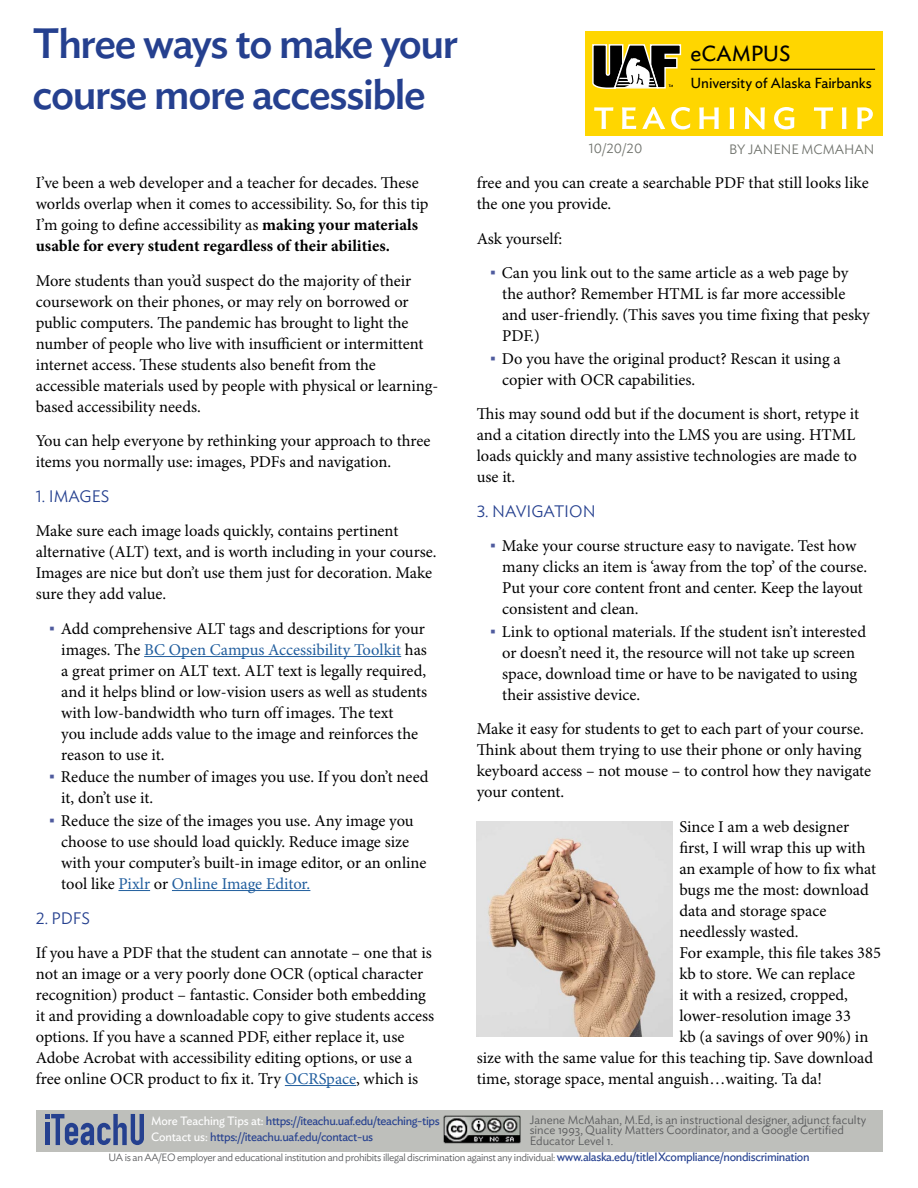
<style>
.page{position:relative;width:918px;height:1188px;background:#fff}
.page>*{position:absolute;margin:0;border:0;box-sizing:border-box;transform-origin:0 0}
.t1{font:500 42px/50.4px "Ideal Sans";letter-spacing:-.035em;color:#25408f}
.t2{font:21.75px "Ideal Sans";letter-spacing:-.01em;color:#000}
.t3{font:16.5px/21px "Minion Pro";letter-spacing:-.005em;color:#000}
.t4{font:300 16.5px "Ideal Sans";color:#25408f}
.t5{font:14.4px "Ideal Sans";letter-spacing:-.01em;color:#000}
.t6{font:300 13.5px "Ideal Sans";color:#6e716b}
.t7{font:300 12px/10.5px "Ideal Sans";color:#58595b}
.t8{font:12px/16.2px "Ideal Sans";letter-spacing:-.03em;color:#25408f}
.t9{font:300 10.5px "Ideal Sans";letter-spacing:-.03em;color:#58595b}
.s1{font-family:"Arial";color:#4f5b9e}
.s2{font-weight:700}
.s3{color:#215e9e}
.s4{color:#fff}
.s5{font-weight:400;font-size:12px;color:#25408f}
</style>
<div class="page">
<div style="left:36px;top:1110px;width:846px;height:41px;background:#bebfbb"></div>
<img style="left:444px;top:1116px;width:77px;height:28px">
<div style="left:585px;top:31px;width:297px;height:105px;background:#ffd600"></div>
<svg style="left:594px;top:107px;width:279px;height:23px"></svg>
<svg style="left:45px;top:1114px;width:99px;height:31px"></svg>
<svg style="left:592px;top:44px;width:90px;height:45px;background:#726c4b"></svg>
<hr style="left:691px;top:69px;width:184px;height:1px;background:#000">
<hr style="left:144px;top:656px;width:257px;height:1px;background:#215e9e">
<hr style="left:118px;top:890px;width:32px;height:1px;background:#215e9e">
<hr style="left:172px;top:890px;width:138px;height:1px;background:#215e9e">
<hr style="left:285px;top:1085px;width:71px;height:1px;background:#215e9e">
<img style="left:477px;top:822px;width:196px;height:215px">
<h1 class="t1" style="left:32px;top:15px;width:427px">Three ways to make your course more accessible</h1>
<h2 class="t2" style="left:691px;top:36px;width:101px">eCAMPUS</h2>
<p class="t5" style="left:691px;top:72px;width:183px">University of Alaska Fairbanks</p>
<p class="t6" style="left:589px;top:138px;width:55px">10/20/20</p>
<p class="t6" style="left:729px;top:139px;width:147px">BY JANENE MCMAHAN</p>
<p class="t3" style="left:477px;top:173px;width:394px">free and you can create a searchable PDF that still looks like the one you provide.</p>
<p class="t3" style="left:477px;top:229px;width:87px">Ask yourself:</p>
<p class="t3" style="left:502px;top:263px;width:369px;text-indent:-12px"><span class="s1">▪</span> Can you link out to the same article as a web page by the author? Remember HTML is far more accessible and user-friendly. (This saves you time fixing that pesky PDF.)</p>
<p class="t3" style="left:502px;top:349px;width:340px;text-indent:-12px"><span class="s1">▪</span> Do you have the original product? Rescan it using a copier with OCR capabilities.</p>
<p class="t3" style="left:477px;top:404px;width:384px">Tis may sound odd but if the document is short, retype it and a citation directly into the LMS you are using. HTML loads quickly and many assistive technologies are made to use it.</p>
<p class="t4" style="left:477px;top:499px;width:121px">3. NAVIGATION</p>
<p class="t3" style="left:502px;top:536px;width:366px;text-indent:-12px"><span class="s1">▪</span> Make your course structure easy to navigate. Test how many clicks an item is ‘away from the top’ of the course.<br>Put your core content front and center. Keep the layout consistent and clean.</p>
<p class="t3" style="left:502px;top:622px;width:365px;text-indent:-12px"><span class="s1">▪</span> Link to optional materials. If the student isn’t interested or doesn’t need it, the resource will not take up screen space, download time or have to be navigated to using their assistive device.</p>
<p class="t3" style="left:477px;top:719px;width:396px">Make it easy for students to get to each part of your course.<br>Tink about them trying to use their phone or only having keyboard access – not mouse – to control how they navigate your content.</p>
<p class="t3" style="left:679px;top:817px;width:203px">Since I am a web designer frst, I will wrap this up with an example of how to fx what bugs me the most: download data and storage space needlessly wasted.<br>For example, this fle takes 385 kb to store. We can replace<br>it with a resized, cropped, lower-resolution image 33<br>kb (a savings of over 90%) in</p>
<p class="t3" style="left:477px;top:1048px;width:398px">size with the same value for this teaching tip. Save download time, storage space, mental anguish…waiting. Ta da!</p>
<p class="t7" style="left:530px;top:1113px;width:338px">Janene McMahan, M.Ed, is an instructional designer, adjunct faculty since 1993, Quality Matters Coordinator, and a Google Certifed<br>Educator Level 1.</p>
<p class="t3" style="left:36px;top:173px;width:394px">I’ve been a web developer and a teacher for decades. Tese worlds overlap when it comes to accessibility. So, for this tip I’m going to defne accessibility as <span class="s2">making your materials usable for every student regardless of their abilities.</span></p>
<p class="t3" style="left:36px;top:271px;width:404px">More students than you’d suspect do the majority of their coursework on their phones, or may rely on borrowed or public computers. Te pandemic has brought to light the number of people who live with insufcient or intermittent internet access. Tese students also beneft from the accessible materials used by people with physical or learning&shy;based accessibility needs.</p>
<p class="t3" style="left:36px;top:431px;width:396px">You can help everyone by rethinking your approach to three items you normally use: images, PDFs and navigation.</p>
<p class="t4" style="left:36px;top:484px;width:75px">1. IMAGES</p>
<p class="t3" style="left:36px;top:521px;width:402px">Make sure each image loads quickly, contains pertinent alternative (ALT) text, and is worth including in your course.<br>Images are nice but don’t use them just for decoration. Make sure they add value.</p>
<p class="t3" style="left:61px;top:619px;width:368px;text-indent:-12px"><span class="s1">▪</span> Add comprehensive ALT tags and descriptions for your images. The <span class="s3">BC Open Campus Accessibility Toolkit</span> has a great primer on ALT text. ALT text is legally required, and it helps blind or low-vision users as well as students with low-bandwidth who turn off images. The text<br>you include adds value to the image and reinforces the reason to use it.</p>
<p class="t3" style="left:61px;top:767px;width:369px;text-indent:-12px"><span class="s1">▪</span> Reduce the number of images you use. If you don’t need it, don’t use it.</p>
<p class="t3" style="left:61px;top:811px;width:367px;text-indent:-12px"><span class="s1">▪</span> Reduce the size of the images you use. Any image you choose to use should load quickly. Reduce image size with your computer’s built-in image editor, or an online tool like <span class="s3">Pixlr</span> or <span class="s3">Online Image Editor.</span></p>
<p class="t4" style="left:36px;top:905px;width:56px">2. PDFS</p>
<p class="t3" style="left:36px;top:943px;width:400px">If you have a PDF that the student can annotate – one that is not an image or a very poorly done OCR (optical character recognition) product – fantastic. Consider both embedding it and providing a downloadable copy to give students access options. If you have a scanned PDF, either replace it, use Adobe Acrobat with accessibility editing options, or use a free online OCR product to fx it. Try <span class="s3">OCRSpace</span>, which is</p>
<p class="t8" style="left:151px;top:1112px;width:290px"><span class="s4">More Teaching Tips at:</span> https://iteachu.uaf.edu/teaching-tips<br><span class="s4">Contact us:</span> https://iteachu.uaf.edu/contact-us</p>
<p class="t9" style="left:109px;top:1149px;width:703px">UA is an AA/EO employer and educational institution and prohibits illegal discrimination against any individual: <span class="s5">www.alaska.edu/titleIXcompliance/nondiscrimination</span></p>
</div>
